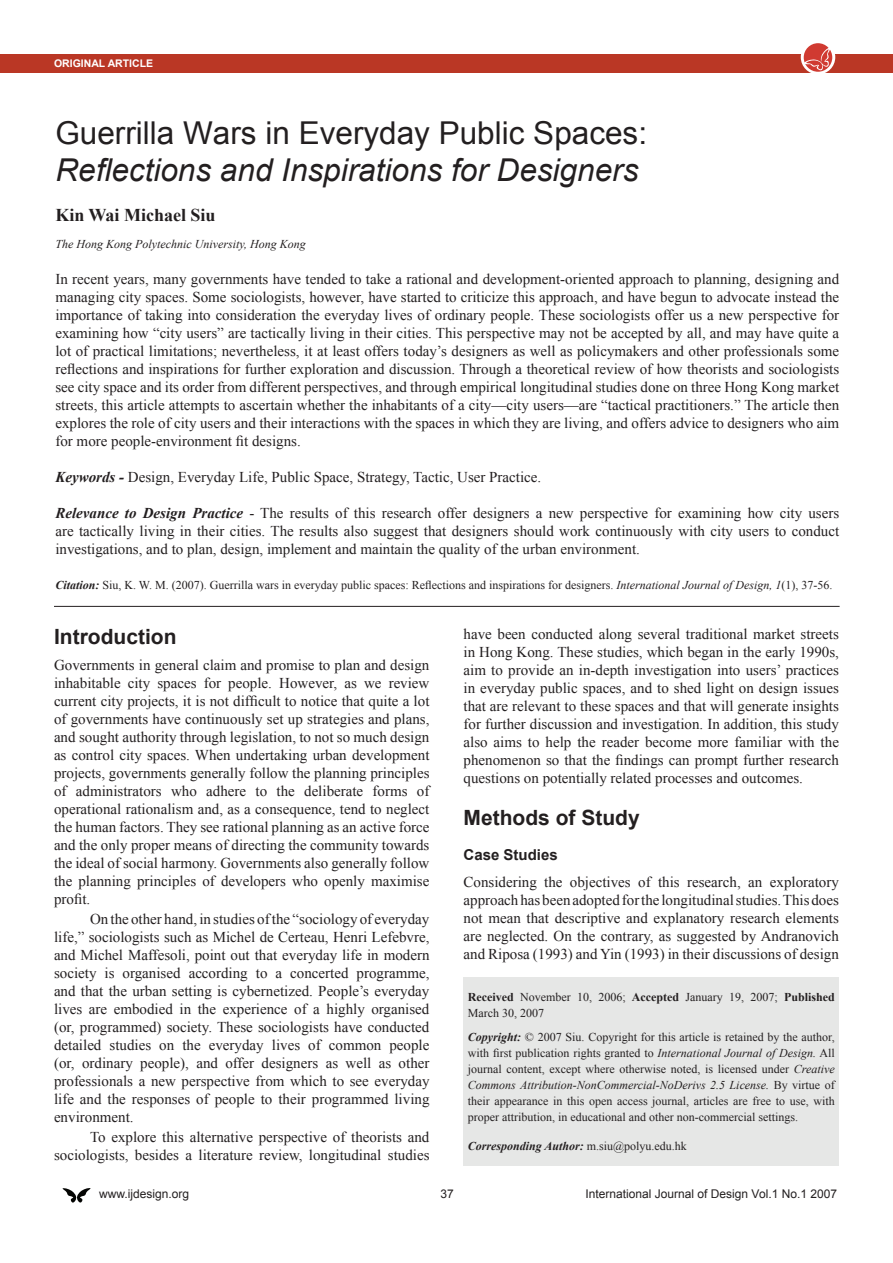
<style>
.page{position:relative;width:893px;height:1263px;background:#fff}
.page>*{position:absolute;margin:0;border:0;box-sizing:border-box;transform-origin:0 0}
.t1{font:italic 31.5px "Arial";color:#231f20}
.t2{font:31.5px "Arial";color:#231f20}
.t3{font:700 21px "Arial";color:#231f20}
.t4{font:700 18px "Times New Roman";color:#231f20}
.t5{font:15px/18px "Times New Roman";color:#231f20;text-align:justify}
.t6{font:700 15px "Arial";color:#231f20}
.t7{font:12px/15.9px "Times New Roman";color:#231f20}
.t8{font:12px "Arial";color:#231f20}
.t9{font:italic 12px "Times New Roman";color:#231f20}
.t10{font:italic 700 12px "Times New Roman";color:#231f20}
.t11{font:700 10.5px "Arial";color:#fff}
.s1{font-weight:700;font-style:italic}
.s2{font-style:italic}
.s3{font-weight:700}
.s4{font-weight:400;font-style:normal}
</style>
<div class="page">
<svg style="left:63px;top:1188px;width:28px;height:14px"></svg>
<div style="left:0;top:54px;width:893px;height:18px;background:#ba3725"></div>
<svg style="left:801px;top:40px;width:34px;height:34px"></svg>
<svg style="left:804px;top:43px;width:28px;height:29px"></svg>
<svg style="left:804px;top:47px;width:26px;height:23px"></svg>
<div style="left:464px;top:977px;width:375px;height:188px;background:#e6e7e6"></div>
<hr style="left:54px;top:606px;width:786px;height:1px;background:#231f20">
<p class="t11" style="left:54px;top:56px;width:101px">original artic le</p>
<h1 class="t2" style="left:55px;top:112px;width:593px">Guerrilla Wars in Everyday Public Spaces:</h1>
<h1 class="t1" style="left:55px;top:150px;width:584px">Reflections and Inspirations for Designers</h1>
<p class="t4" style="left:55px;top:203px;width:162px">Kin Wai Michael Siu</p>
<p class="t9" style="left:55px;top:236px;width:252px">The Hong Kong Polytechnic University, Hong Kong</p>
<p class="t5" style="left:55px;top:269px;width:785px">In recent years, many governments have tended to take a rational and development-oriented approach to planning, designing and managing city spaces. Some sociologists, however, have started to criticize this approach, and have begun to advocate instead the importance of taking into consideration the everyday lives of ordinary people. These sociologists offer us a new perspective for examining how “city users” are tactically living in their cities. This perspective may not be accepted by all, and may have quite a lot of practical limitations; nevertheless, it at least offers today’s designers as well as policymakers and other professionals some reflections and inspirations for further exploration and discussion. Through a theoretical review of how theorists and sociologists see city space and its order from different perspectives, and through empirical longitudinal studies done on three Hong Kong market streets, this article attempts to ascertain whether the inhabitants of a city—city users—are “tactical practitioners.” The article then explores the role of city users and their interactions with the spaces in which they are living, and offers advice to designers who aim for more people-environment fit designs.</p>
<p class="t5" style="left:55px;top:467px;width:487px"><span class="s1">Keywords -</span> Design, Everyday Life, Public Space, Strategy, Tactic, User Practice.</p>
<p class="t5" style="left:55px;top:503px;width:785px"><span class="s1">Relevance to Design Practice</span> - The results of this research offer designers a new perspective for examining how city users are tactically living in their cities. The results also suggest that designers should work continuously with city users to conduct investigations, and to plan, design, implement and maintain the quality of the urban environment.</p>
<p class="t7" style="left:55px;top:577px;width:778px"><span class="s1">Citation:</span> Siu, K. W. M. (2007). Guerrilla wars in everyday public spaces: Reflections and inspirations for designers. <span class="s2">International Journal of Design, 1</span>(1), 37-56.</p>
<h2 class="t3" style="left:54px;top:622px;width:124px">Introduction</h2>
<p class="t5" style="left:54px;top:656px;width:377px">Governments in general claim and promise to plan and design inhabitable city spaces for people. However, as we review current city projects, it is not difficult to notice that quite a lot of governments have continuously set up strategies and plans, and sought authority through legislation, to not so much design as control city spaces. When undertaking urban development projects, governments generally follow the planning principles of administrators who adhere to the deliberate forms of operational rationalism and, as a consequence, tend to neglect the human factors. They see rational planning as an active force and the only proper means of directing the community towards the ideal of social harmony. Governments also generally follow the planning principles of developers who openly maximise profit.</p>
<p class="t5" style="left:54px;top:910px;width:377px;text-indent:36px">On the other hand, in studies of the “sociology of everyday life,” sociologists such as Michel de Certeau, Henri Lefebvre, and Michel Maffesoli, point out that everyday life in modern society is organised according to a concerted programme, and that the urban setting is cybernetized. People’s everyday lives are embodied in the experience of a highly organised (or, programmed) society. These sociologists have conducted detailed studies on the everyday lives of common people (or, ordinary people), and offer designers as well as other professionals a new perspective from which to see everyday life and the responses of people to their programmed living environment.</p>
<p class="t5" style="left:54px;top:1128px;width:377px;text-align:right">To explore this alternative perspective of theorists and sociologists, besides a literature review, longitudinal studies</p>
<p class="t5" style="left:463px;top:624px;width:377px">have been conducted along several traditional market streets in Hong Kong. These studies, which began in the early 1990s, aim to provide an in-depth investigation into users’ practices in everyday public spaces, and to shed light on design issues that are relevant to these spaces and that will generate insights for further discussion and investigation. In addition, this study also aims to help the reader become more familiar with the phenomenon so that the findings can prompt further research questions on potentially related processes and outcomes.</p>
<h2 class="t3" style="left:463px;top:804px;width:178px">Methods of Study</h2>
<p class="t6" style="left:463px;top:845px;width:96px">Case Studies</p>
<p class="t5" style="left:463px;top:873px;width:377px">Considering the objectives of this research, an exploratory approach has been adopted for the longitudinal studies. This does not mean that descriptive and explanatory research elements are neglected. On the contrary, as suggested by Andranovich and Riposa (1993) and Yin (1993) in their discussions of design</p>
<p class="t7" style="left:468px;top:988px;width:368px"><span class="s3">Received</span> November 10, 2006; <span class="s3">Accepted</span> January 19, 2007; <span class="s3">Published<br></span>March 30, 2007</p>
<p class="t7" style="left:468px;top:1029px;width:368px;text-align:justify"><span class="s1">Copyright:</span> © 2007 Siu. Copyright for this article is retained by the author, with first publication rights granted to <span class="s2">International Journal of Design.</span> All journal content, except where otherwise noted, is licensed under <span class="s2">Creative Commons Attribution-NonCommercial-NoDerivs 2.5 License.</span> By virtue of their appearance in this open access journal, articles are free to use, with proper attribution, in educational and other non-commercial settings.</p>
<p class="t10" style="left:468px;top:1137px;width:220px">Corresponding Author: <span class="s4">m.siu@polyu.edu.hk</span></p>
<p class="t8" style="left:99px;top:1186px;width:92px">www.ijdesign.org</p>
<p class="t8" style="left:440px;top:1186px;width:15px">37</p>
<p class="t8" style="left:585px;top:1186px;width:253px">International Journal of Design Vol.1 No.1 2007</p>
</div>
